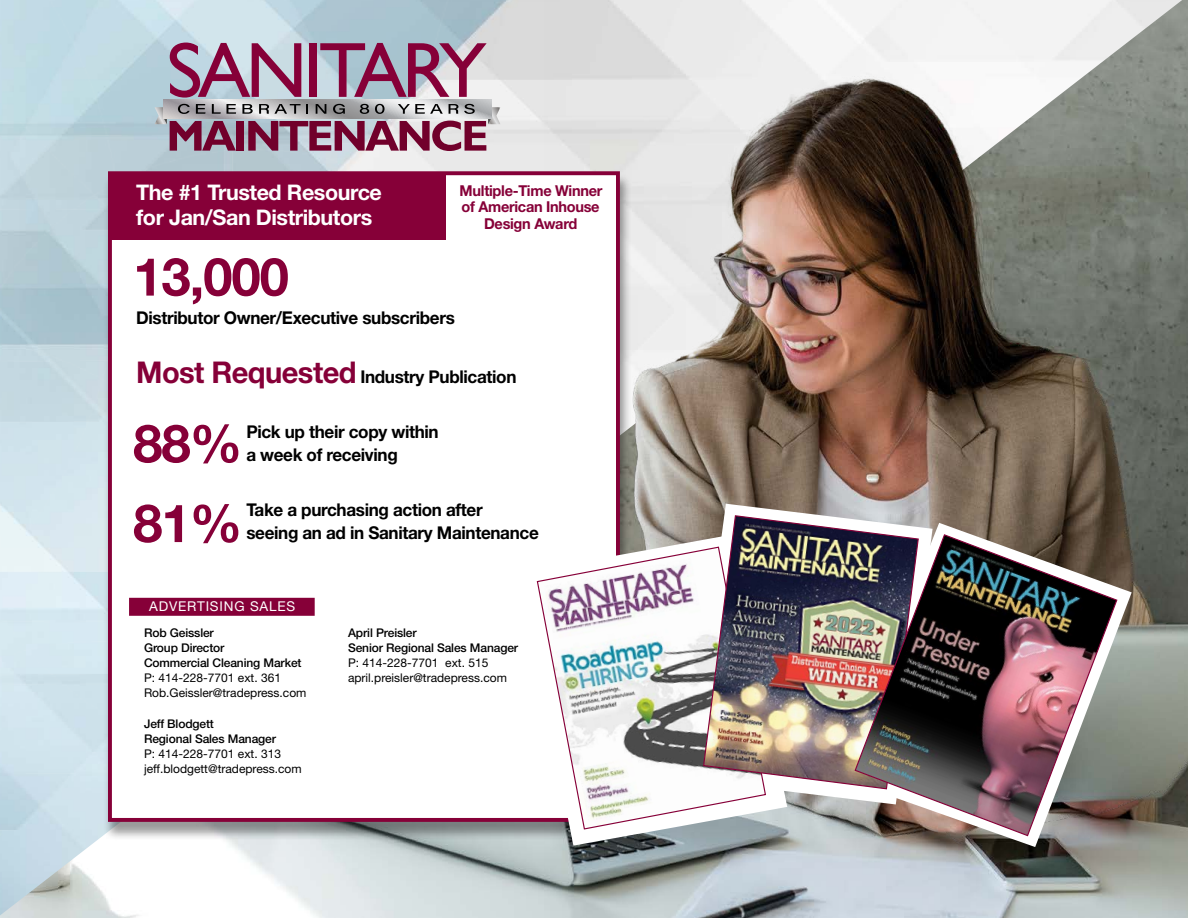
<style>
.page{position:relative;width:1188px;height:918px;background:#fff}
.page>*{position:absolute;margin:0;border:0;box-sizing:border-box;transform-origin:0 0}
.t1{font:700 52.65px/79.8px "Helvetica Neue";letter-spacing:-.02em;color:#860038}
.t2{font:700 21.6px/25.5px "Helvetica Neue";letter-spacing:-.02em;color:#fff}
.t3{font:700 17.55px/23.5px "Helvetica Neue";letter-spacing:-.02em;color:#000}
.t4{font:700 15px/16.5px "Helvetica Neue";letter-spacing:-.02em;color:#860038;text-align:center}
.t5{font:13.5px "Helvetica Neue";letter-spacing:.06em;color:#fff}
.t6{font:12px/15px "Helvetica Neue";color:#000}
.t7{font:500 12px/15px "Helvetica Neue";letter-spacing:-.01em;color:#000}
.s1{font-size:30px;color:#860038}
</style>
<div class="page">
<img style="left:0;top:0;width:544px;height:918px">
<img style="left:544px;top:0;width:644px;height:918px">
<div style="left:103px;top:173px;width:528px;height:668px;background:#000;opacity:.4"></div>
<div style="left:108px;top:171px;width:512px;height:651px;background:#fff;border:4px solid #860038"></div>
<div style="left:108px;top:172px;width:338px;height:68px;background:#860038"></div>
<div style="left:129px;top:598px;width:186px;height:18px;background:#860038"></div>
<svg style="left:519px;top:534px;width:268px;height:312px"></svg>
<svg style="left:689px;top:504px;width:244px;height:300px"></svg>
<svg style="left:838px;top:523px;width:298px;height:326px;background:#848179"></svg>
<svg style="left:536px;top:546px;width:231px;height:284px"></svg>
<img style="left:702px;top:515px;width:217px;height:275px">
<img style="left:854px;top:533px;width:264px;height:304px">
<svg style="left:170px;top:43px;width:131px;height:55px;background:#ab849f"></svg>
<div style="left:309px;top:43px;width:8px;height:54px;background:#860038"></div>
<svg style="left:320px;top:43px;width:167px;height:54px;background:#ab859e"></svg>
<div style="left:237px;top:121px;width:7px;height:30px;background:#71002b"></div>
<svg style="left:164px;top:99px;width:328px;height:19px;background:#c1c0c2"></svg>
<svg style="left:155px;top:104px;width:81px;height:47px;background:#977e8f"></svg>
<svg style="left:242px;top:104px;width:258px;height:47px;background:#a38191"></svg>
<p class="t2" style="left:136px;top:179px;width:247px">The #1 Trusted Resource for Jan/San Distributors</p>
<h1 class="t1" style="left:133px;top:236px;width:157px">13,000</h1>
<p class="t4" style="left:460px;top:182px;width:144px">Multiple-Time Winner of American Inhouse<br>Design Award</p>
<p class="t3" style="left:136px;top:305px;width:320px">Distributor Owner/Executive subscribers</p>
<p class="t3" style="left:136px;top:364px;width:382px"><span class="s1">Most Requested</span> Industry Publication</p>
<p class="t3" style="left:246px;top:420px;width:194px">Pick up their copy within a week of receiving</p>
<p class="t3" style="left:246px;top:497px;width:294px">Take a purchasing action after seeing an ad in Sanitary Maintenance</p>
<h1 class="t1" style="left:133px;top:402px;width:111px">88%<br>81%</h1>
<p class="t5" style="left:149px;top:598px;width:147px">ADVERTISING SALES</p>
<p class="t7" style="left:144px;top:625px;width:159px">Rob Geissler<br>Group Director<br>Commercial Cleaning Market</p>
<p class="t6" style="left:144px;top:670px;width:164px">P: 414-228-7701 ext. 361<br>Rob.Geissler@tradepress.com</p>
<p class="t7" style="left:144px;top:716px;width:133px">Jeff Blodgett<br>Regional Sales Manager</p>
<p class="t6" style="left:144px;top:746px;width:159px">P: 414-228-7701 ext. 313 jeff.blodgett@tradepress.com</p>
<p class="t7" style="left:348px;top:625px;width:172px">April Preisler<br>Senior Regional Sales Manager</p>
<p class="t6" style="left:348px;top:655px;width:160px">P: 414-228-7701 ext. 515 april.preisler@tradepress.com</p>
</div>
